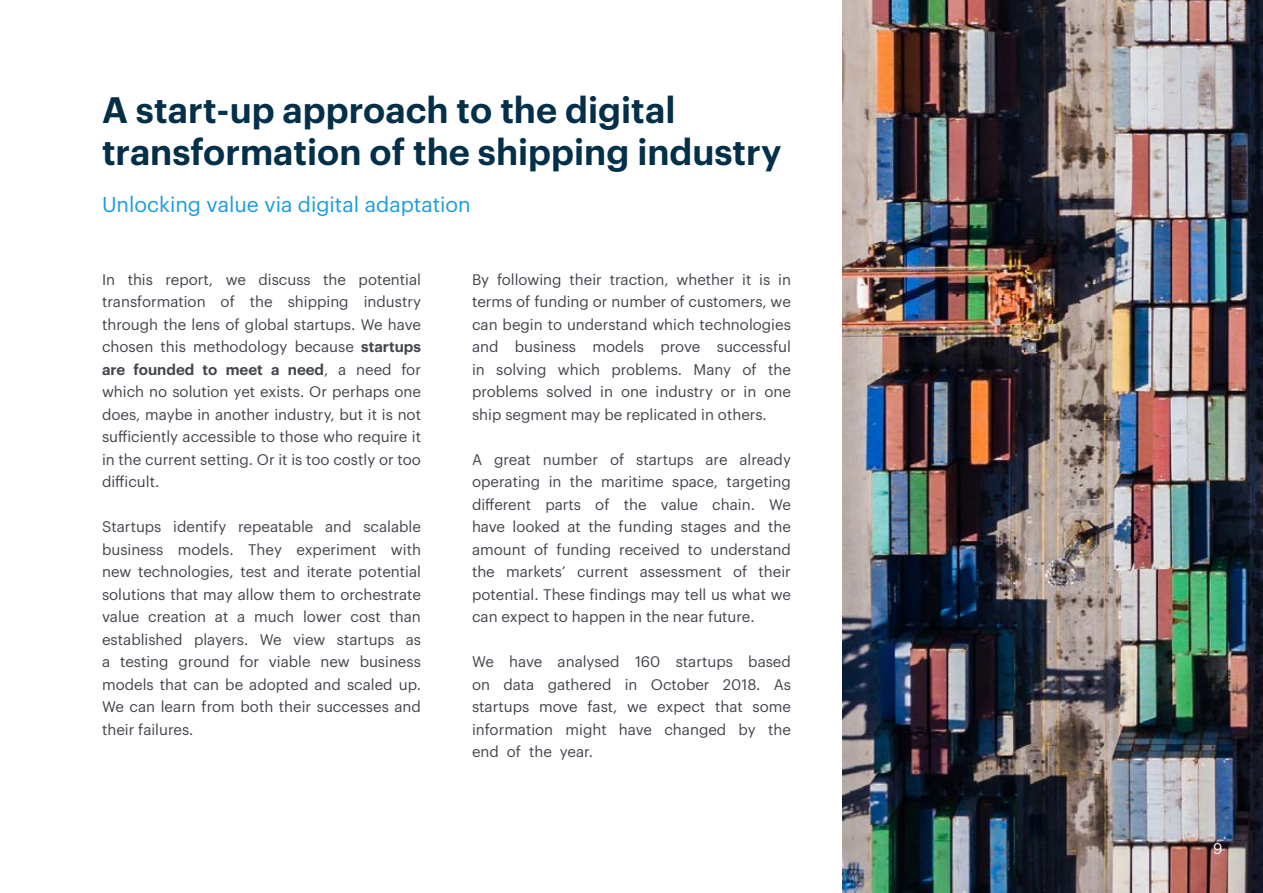
<style>
.page{position:relative;width:1263px;height:893px;background:#fff}
.page>*{position:absolute;margin:0;border:0;box-sizing:border-box;transform-origin:0 0}
.t1{font:600 36px/42px "Graphik";color:#032f48}
.t2{font:21px "Graphik";color:#199ddd}
.t3{font:15px/22.5px "Graphik";color:#42454e;text-align:justify}
.t4{font:15px "Graphik";color:#fff}
.s1{font-weight:600}
</style>
<div class="page">
<img style="left:843px;top:0;width:420px;height:893px">
<h1 class="t1" style="left:102px;top:86px;width:681px">A start-up approach to the digital transformation of the shipping industry</h1>
<h2 class="t2" style="left:102px;top:189px;width:370px">Unlocking value via digital adaptation</h2>
<p class="t3" style="left:102px;top:267px;width:320px">In this report, we discuss the potential transformation of the shipping industry through the lens of global startups. We have chosen this methodology because <span class="s1">startups are founded to meet a need</span>, a need for which no solution yet exists. Or perhaps one does, maybe in another industry, but it is not sufficiently accessible to those who require it in the current setting. Or it is too costly or too difficult.</p>
<p class="t3" style="left:102px;top:514px;width:320px;text-align:left">Startups identify repeatable and scalable business models. They experiment with new technologies, test and iterate potential solutions that may allow them to orchestrate value creation at a much lower cost than established players. We view startups as a testing ground for viable new business models that can be adopted and scaled up.<br>We can learn from both their successes and their failures.</p>
<p class="t3" style="left:472px;top:267px;width:320px">By following their traction, whether it is in terms of funding or number of customers, we can begin to understand which technologies and business models prove successful in solving which problems. Many of the problems solved in one industry or in one ship segment may be replicated in others.</p>
<p class="t3" style="left:472px;top:447px;width:320px">A great number of startups are already operating in the maritime space, targeting different parts of the value chain. We have looked at the funding stages and the amount of funding received to understand the markets’ current assessment of their potential. These findings may tell us what we can expect to happen in the near future.</p>
<p class="t3" style="left:472px;top:649px;width:320px">We have analysed 160 startups based on data gathered in October 2018. As startups move fast, we expect that some information might have changed by the end of the year.</p>
<p class="t4" style="left:1213px;top:837px;width:11px">9</p>
</div>
